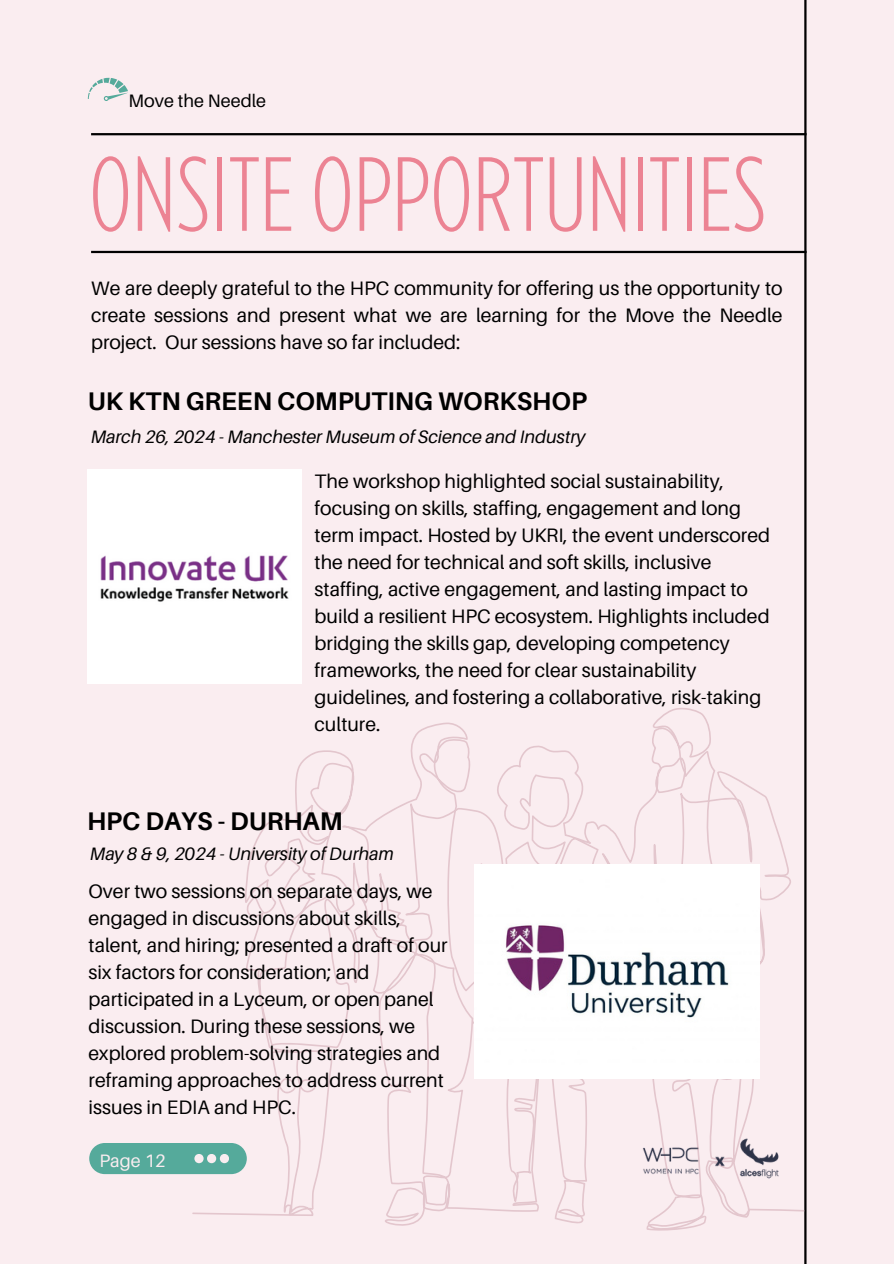
<style>
.page{position:relative;width:894px;height:1264px;background:#fff}
.page>*{position:absolute;margin:0;border:0;box-sizing:border-box;transform-origin:0 0}
.t1{font:200 condensed 105px "Balgin";color:#ec8393}
.t2{font:700 25.5px "Aileron";color:#000}
.t3{font:19.5px/27px "Aileron";color:#000}
.t4{font:italic 18px "Aileron";color:#000}
.t5{font:18px "Aileron";color:#000}
.t6{font:18px "Aileron";color:#faedf0}
</style>
<div class="page">
<div style="left:0;top:0;width:893px;height:1263px;background:#faedf0"></div>
<hr style="left:804px;top:0;width:2px;height:1263px;background:#000">
<hr style="left:91px;top:251px;width:715px;height:2px;background:#000">
<hr style="left:91px;top:133px;width:715px;height:2px;background:#000">
<svg style="left:192px;top:708px;width:612px;height:523px"></svg>
<div style="left:89px;top:1142px;width:158px;height:32px;background:#55aa9b;border-radius:16px"></div>
<svg style="left:194px;top:1154px;width:35px;height:9px"></svg>
<svg style="left:88px;top:78px;width:40px;height:23px"></svg>
<img style="left:87px;top:469px;width:214px;height:214px">
<img style="left:474px;top:864px;width:285px;height:214px">
<img style="left:640px;top:1137px;width:141px;height:45px">
<p class="t5" style="left:128px;top:89px;width:139px">Move the Needle</p>
<p class="t1" style="left:89px;top:152px;width:679px">ONSITE OPPORTUNITIES</p>
<p class="t3" style="left:91px;top:274px;width:692px;text-align:justify">We are deeply grateful to the HPC community for offering us the opportunity to create sessions and present what we are learning for the Move the Needle project. Our sessions have so far included:</p>
<p class="t2" style="left:88px;top:385px;width:500px">UK KTN GREEN COMPUTING WORKSHOP</p>
<p class="t4" style="left:91px;top:426px;width:496px">March 26, 2024 - Manchester Museum of Science and Industry</p>
<h2 class="t3" style="left:314px;top:467px;width:457px">The workshop highlighted social sustainability, focusing on skills, staffing, engagement and long term impact. Hosted by UKRI, the event underscored the need for technical and soft skills, inclusive staffing, active engagement, and lasting impact to build a resilient HPC ecosystem. Highlights included bridging the skills gap, developing competency frameworks, the need for clear sustainability guidelines, and fostering a collaborative, risk-taking culture.</h2>
<p class="t2" style="left:87px;top:805px;width:257px">HPC DAYS - DURHAM</p>
<h2 class="t4" style="left:90px;top:843px;width:305px">May 8 &amp; 9, 2024 - University of Durham</h2>
<p class="t3" style="left:88px;top:877px;width:360px">Over two sessions on separate days, we engaged in discussions about skills, talent, and hiring; presented a draft of our six factors for consideration; and participated in a Lyceum, or open panel discussion. During these sessions, we explored problem-solving strategies and reframing approaches to address current issues in EDIA and HPC.</p>
<p class="t6" style="left:99px;top:1149px;width:68px">Page 12</p>
</div>
